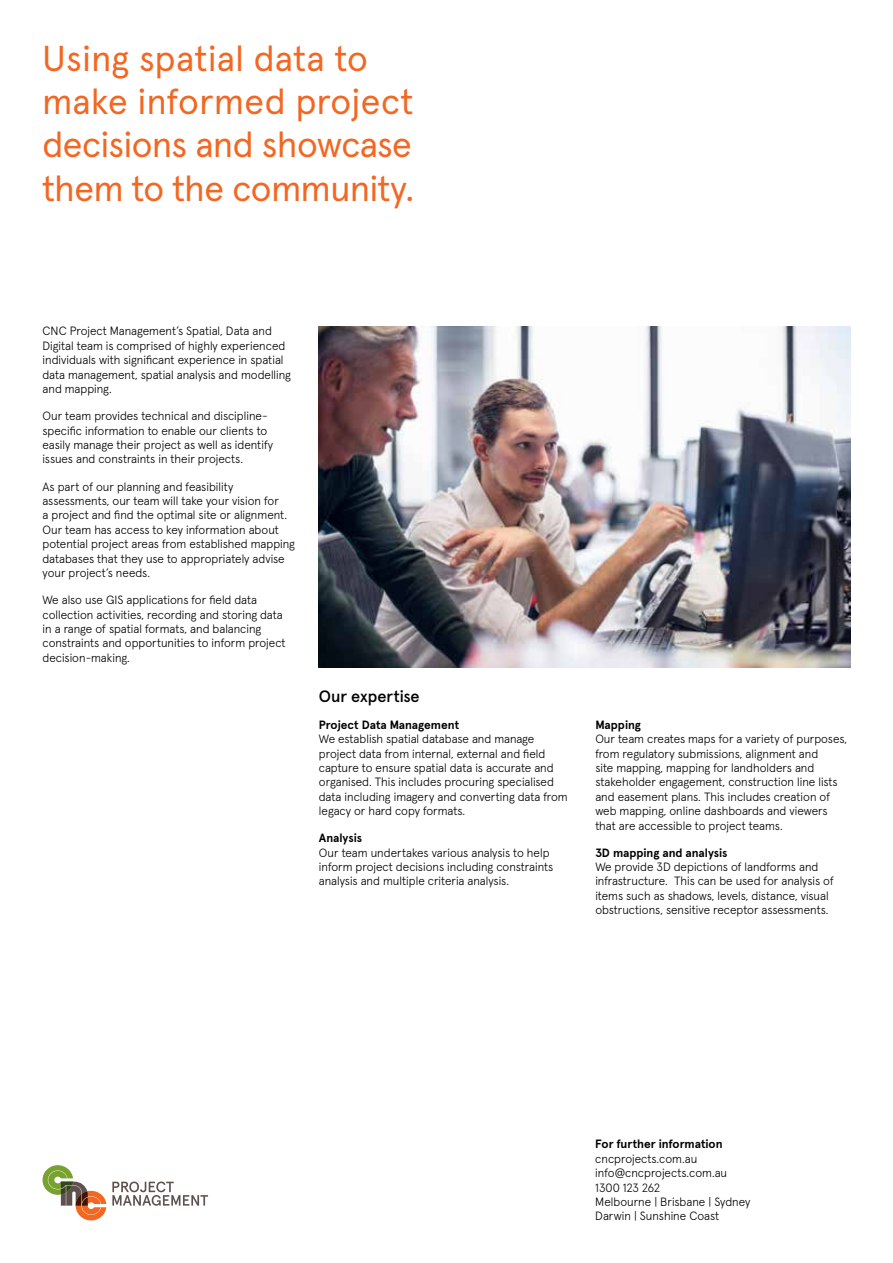
<style>
.page{position:relative;width:893px;height:1263px;background:#fff}
.page>*{position:absolute;margin:0;border:0;box-sizing:border-box;transform-origin:0 0}
.t1{font:36px/43.2px "Apercu Pro";letter-spacing:-.01em;color:#f26722}
.t2{font:500 16.5px "Apercu Pro";color:#000}
.t3{font:300 12px/14.4px "Apercu Pro";color:#000}
.t4{font:700 12px "Apercu Pro";color:#000}
</style>
<div class="page">
<svg style="left:43px;top:1165px;width:63px;height:55px"></svg>
<svg style="left:112px;top:1181px;width:96px;height:25px"></svg>
<img style="left:319px;top:326px;width:531px;height:341px">
<h1 class="t1" style="left:43px;top:34px;width:373px">Using spatial data to make informed project decisions and showcase them to the community.</h1>
<p class="t3" style="left:43px;top:323px;width:250px">CNC Project Management’s Spatial, Data and Digital team is comprised of highly experienced individuals with significant experience in spatial data management, spatial analysis and modelling and mapping.</p>
<p class="t3" style="left:43px;top:408px;width:232px">Our team provides technical and discipline&shy;specific information to enable our clients to easily manage their project as well as identify issues and constraints in their projects.</p>
<p class="t3" style="left:43px;top:478px;width:254px">As part of our planning and feasibility assessments, our team will take your vision for<br>a project and find the optimal site or alignment.<br>Our team has access to key information about potential project areas from established mapping databases that they use to appropriately advise your project’s needs.</p>
<p class="t3" style="left:43px;top:592px;width:245px">We also use GIS applications for field data collection activities, recording and storing data in a range of spatial formats, and balancing constraints and opportunities to inform project decision-making.</p>
<h2 class="t2" style="left:319px;top:683px;width:102px">Our expertise</h2>
<p class="t4" style="left:319px;top:715px;width:142px">Project Data Management</p>
<p class="t3" style="left:319px;top:731px;width:250px">We establish spatial database and manage project data from internal, external and field capture to ensure spatial data is accurate and organised. This includes procuring specialised data including imagery and converting data from legacy or hard copy formats.</p>
<p class="t4" style="left:319px;top:829px;width:45px">Analysis</p>
<p class="t3" style="left:319px;top:844px;width:236px">Our team undertakes various analysis to help inform project decisions including constraints analysis and multiple criteria analysis.</p>
<p class="t4" style="left:595px;top:715px;width:47px">Mapping</p>
<p class="t3" style="left:595px;top:731px;width:253px">Our team creates maps for a variety of purposes, from regulatory submissions, alignment and<br>site mapping, mapping for landholders and stakeholder engagement, construction line lists and easement plans. This includes creation of web mapping, online dashboards and viewers that are accessible to project teams.</p>
<p class="t4" style="left:595px;top:843px;width:134px">3D mapping and analysis</p>
<p class="t3" style="left:595px;top:859px;width:240px">We provide 3D depictions of landforms and infrastructure. This can be used for analysis of items such as shadows, levels, distance, visual obstructions, sensitive receptor assessments.</p>
<p class="t4" style="left:595px;top:1135px;width:129px">For further information</p>
<p class="t3" style="left:595px;top:1150px;width:157px">cncprojects.com.au info@cncprojects.com.au<br>1300 123 262<br>Melbourne | Brisbane | Sydney<br>Darwin | Sunshine Coast</p>
</div>
